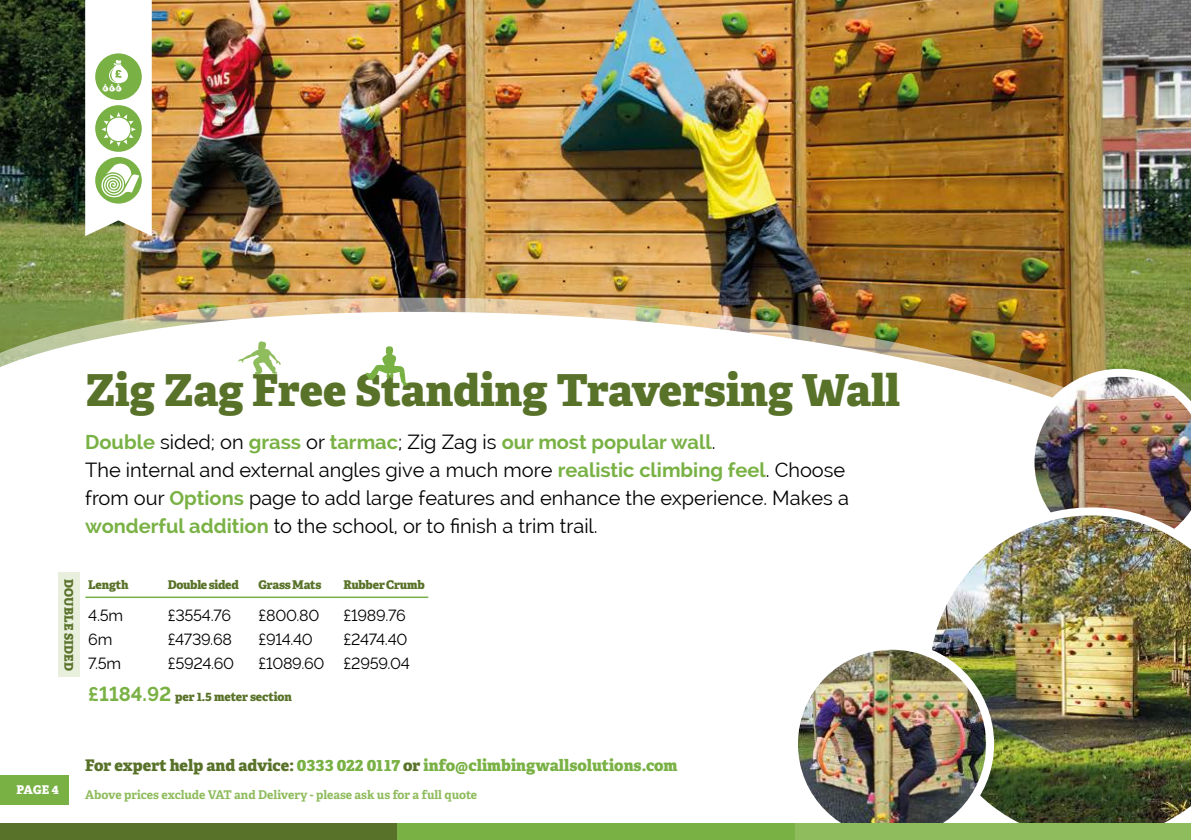
<style>
.page{position:relative;width:1191px;height:840px;background:#fff}
.page>*{position:absolute;margin:0;border:0;box-sizing:border-box;transform-origin:0 0}
.t1{font:800 44px "Adelle";letter-spacing:-.005em;color:#597229}
.t2{font:20px/28px "Raleway";color:#000}
.t3{font:16px "Raleway";letter-spacing:-.02em;color:#000}
.t4{font:800 16px "Adelle";color:#79b144}
.t5{font:800 12px "Adelle";letter-spacing:-.015em;color:#597229}
.t6{font:700 12px "Adelle";letter-spacing:-.005em;color:#8fbc5d}
.t7{font:800 12px "Adelle";letter-spacing:.015em;color:#597229}
.t8{font:800 12px "Adelle";color:#fff}
.s1{font-weight:700;color:#79b144}
.s2{font-family:"Raleway";font-weight:700;font-size:20px;color:#79b144}
.s3{color:#597229}
</style>
<div class="page">
<img style="left:0;top:0;width:1191px;height:281px">
<svg style="left:0;top:281px;width:1191px;height:317px"></svg>
<img style="left:1026px;top:368px;width:165px;height:139px">
<img style="left:921px;top:507px;width:270px;height:315px">
<svg style="left:85px;top:0;width:67px;height:236px"></svg>
<img style="left:798px;top:641px;width:196px;height:181px">
<div style="left:794px;top:822px;width:397px;height:17px;background:#8fbc5d"></div>
<div style="left:397px;top:822px;width:397px;height:17px;background:#79b144"></div>
<div style="left:0;top:822px;width:397px;height:17px;background:#597229"></div>
<svg style="left:366px;top:345px;width:43px;height:40px"></svg>
<svg style="left:238px;top:341px;width:43px;height:33px"></svg>
<div style="left:0;top:774px;width:68px;height:29px;background:#79b144"></div>
<div style="left:58px;top:572px;width:22px;height:105px;background:#e8f0dd"></div>
<hr style="left:85px;top:596px;width:343px;height:1px;background:#79b144">
<h1 class="t1" style="left:85px;top:362px;width:816px">Zig Zag Free Standing Traversing Wall</h1>
<p class="t2" style="left:85px;top:427px;width:765px"><span class="s1">Double</span> sided; on <span class="s1">grass</span> or <span class="s1">tarmac</span>; Zig Zag is <span class="s1">our most popular wall</span>.<br>The internal and external angles give a much more <span class="s1">realistic climbing feel</span>. Choose from our <span class="s1">Options</span> page to add large features and enhance the experience. Makes a <span class="s1">wonderful addition</span> to the school, or to finish a trim trail.</p>
<p class="t7" style="left:76px;top:578px;width:93px;rotate:90deg">DOUBLE SIDED</p>
<p class="t5" style="left:88px;top:576px;width:42px">Length</p>
<p class="t5" style="left:168px;top:576px;width:73px">Double sided</p>
<p class="t5" style="left:258px;top:576px;width:64px">Grass Mats</p>
<p class="t5" style="left:343px;top:576px;width:83px">Rubber Crumb</p>
<p class="t3" style="left:88px;top:605px;width:36px">4.5m</p>
<p class="t3" style="left:168px;top:605px;width:65px">£3554.76</p>
<p class="t3" style="left:258px;top:605px;width:63px">£800.80</p>
<p class="t3" style="left:343px;top:605px;width:64px">£1989.76</p>
<p class="t3" style="left:88px;top:629px;width:26px">6m</p>
<p class="t3" style="left:168px;top:629px;width:66px">£4739.68</p>
<p class="t3" style="left:258px;top:629px;width:56px">£914.40</p>
<p class="t3" style="left:343px;top:629px;width:65px">£2474.40</p>
<p class="t3" style="left:88px;top:653px;width:34px">7.5m</p>
<p class="t3" style="left:168px;top:653px;width:68px">£5924.60</p>
<p class="t3" style="left:258px;top:653px;width:153px">£1089.60 £2959.04</p>
<p class="t5" style="left:88px;top:688px;width:205px"><span class="s2">£1184.92</span> per 1.5 meter section</p>
<p class="t8" style="left:16px;top:781px;width:44px">PAGE 4</p>
<p class="t4" style="left:85px;top:754px;width:594px"><span class="s3">For expert help and advice:</span> 0333 022 0117 <span class="s3">or</span> info@climbingwallsolutions.com</p>
<p class="t6" style="left:85px;top:786px;width:393px">Above prices exclude VAT and Delivery - please ask us for a full quote</p>
</div>
